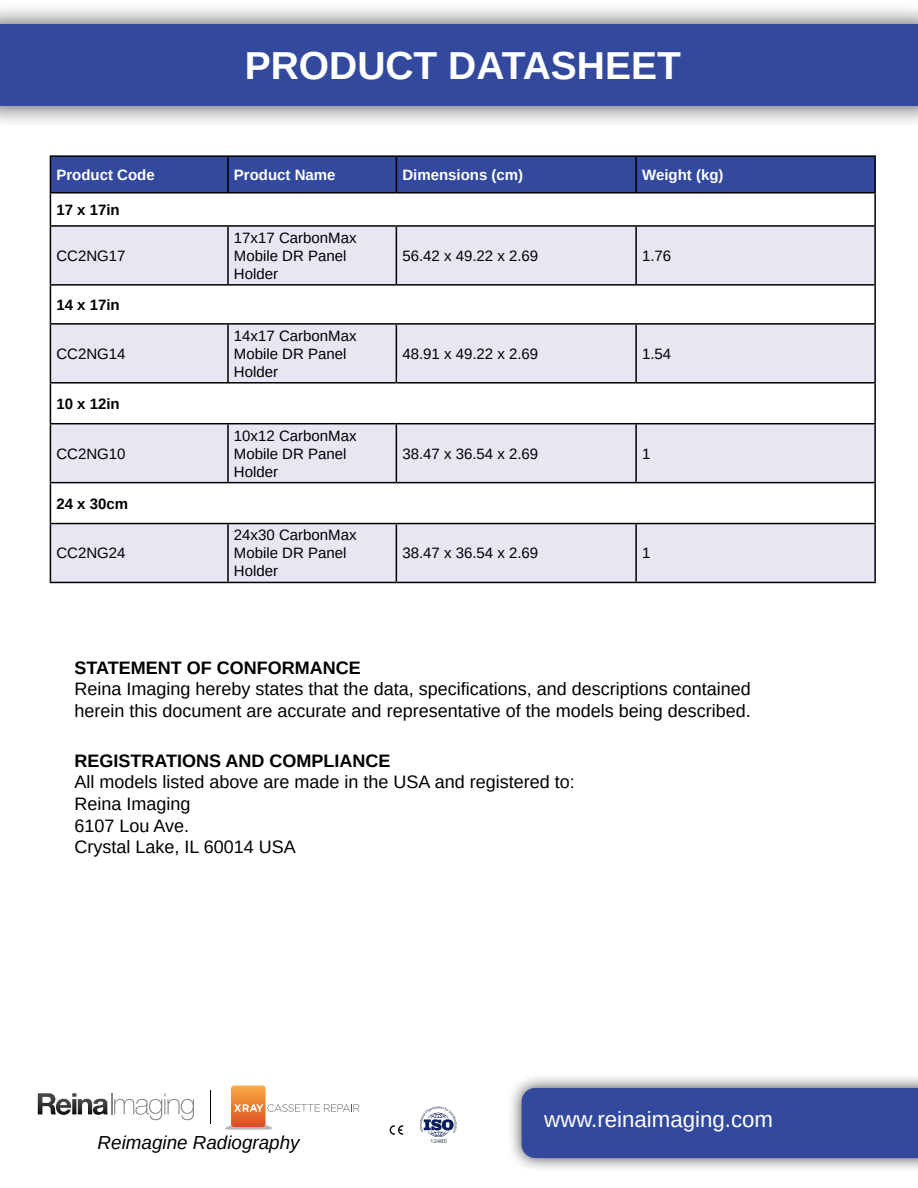
<style>
.page{position:relative;width:918px;height:1188px;background:#fff}
.page>*{position:absolute;margin:0;border:0;box-sizing:border-box;transform-origin:0 0}
.t1{font:700 39px "Liberation Sans";color:#fff}
.t2{font:22.2px "Liberation Sans";color:#fff}
.t3{font:italic 18.9px "Liberation Sans";color:#000}
.t4{font:18px/21.6px "Liberation Sans";color:#000}
.t5{font:700 18px "Liberation Sans";color:#000}
.t6{font:15px/18px "Liberation Sans";color:#000}
.t7{font:700 15px "Liberation Sans";color:#fff}
.t8{font:700 15px "Liberation Sans";color:#000}
</style>
<div class="page">
<div style="left:506px;top:1073px;width:412px;height:100px;background:#000;opacity:.75"></div>
<div style="left:522px;top:1088px;width:396px;height:70px;background:#32499e"></div>
<svg style="left:38px;top:1093px;width:156px;height:27px"></svg>
<svg style="left:225px;top:1086px;width:135px;height:44px"></svg>
<hr style="left:211px;top:1090px;width:1px;height:34px;background:#000">
<div style="left:0;top:2px;width:918px;height:127px;background:#000;opacity:.75"></div>
<div style="left:0;top:24px;width:918px;height:82px;background:#32499e"></div>
<img style="left:420px;top:1106px;width:36px;height:36px">
<img style="left:389px;top:1125px;width:15px;height:10px">
<div style="left:51px;top:157px;width:823px;height:35px;background:#32499e"></div>
<svg style="left:51px;top:227px;width:823px;height:355px;fill:#e7e7f4"></svg>
<hr style="left:50px;top:155px;width:178px;height:2px;background:#000">
<hr style="left:50px;top:157px;width:1px;height:35px;background:#000">
<hr style="left:228px;top:155px;width:168px;height:2px;background:#000">
<hr style="left:227px;top:157px;width:2px;height:35px;background:#000">
<hr style="left:396px;top:155px;width:240px;height:2px;background:#000">
<hr style="left:396px;top:157px;width:1px;height:35px;background:#000">
<hr style="left:636px;top:155px;width:240px;height:2px;background:#000">
<hr style="left:635px;top:157px;width:2px;height:35px;background:#000">
<hr style="left:874px;top:157px;width:2px;height:35px;background:#000">
<hr style="left:50px;top:192px;width:178px;height:2px;background:#000">
<hr style="left:50px;top:194px;width:1px;height:31px;background:#000">
<hr style="left:228px;top:192px;width:168px;height:2px;background:#000">
<hr style="left:396px;top:192px;width:240px;height:2px;background:#000">
<hr style="left:636px;top:192px;width:240px;height:2px;background:#000">
<hr style="left:874px;top:194px;width:2px;height:31px;background:#000">
<hr style="left:50px;top:225px;width:178px;height:2px;background:#000">
<hr style="left:50px;top:227px;width:1px;height:57px;background:#000">
<hr style="left:228px;top:225px;width:168px;height:2px;background:#000">
<hr style="left:227px;top:227px;width:2px;height:57px;background:#000">
<hr style="left:396px;top:225px;width:240px;height:2px;background:#000">
<hr style="left:396px;top:227px;width:1px;height:57px;background:#000">
<hr style="left:636px;top:225px;width:240px;height:2px;background:#000">
<hr style="left:635px;top:227px;width:2px;height:57px;background:#000">
<hr style="left:874px;top:227px;width:2px;height:57px;background:#000">
<hr style="left:50px;top:284px;width:178px;height:2px;background:#000">
<hr style="left:50px;top:286px;width:1px;height:37px;background:#000">
<hr style="left:228px;top:284px;width:168px;height:2px;background:#000">
<hr style="left:396px;top:284px;width:240px;height:2px;background:#000">
<hr style="left:636px;top:284px;width:240px;height:2px;background:#000">
<hr style="left:874px;top:286px;width:2px;height:37px;background:#000">
<hr style="left:50px;top:323px;width:178px;height:2px;background:#000">
<hr style="left:50px;top:325px;width:1px;height:57px;background:#000">
<hr style="left:228px;top:323px;width:168px;height:2px;background:#000">
<hr style="left:227px;top:325px;width:2px;height:57px;background:#000">
<hr style="left:396px;top:323px;width:240px;height:2px;background:#000">
<hr style="left:396px;top:325px;width:1px;height:57px;background:#000">
<hr style="left:636px;top:323px;width:240px;height:2px;background:#000">
<hr style="left:635px;top:325px;width:2px;height:57px;background:#000">
<hr style="left:874px;top:325px;width:2px;height:57px;background:#000">
<hr style="left:50px;top:382px;width:178px;height:2px;background:#000">
<hr style="left:50px;top:384px;width:1px;height:39px;background:#000">
<hr style="left:228px;top:382px;width:168px;height:2px;background:#000">
<hr style="left:396px;top:382px;width:240px;height:2px;background:#000">
<hr style="left:636px;top:382px;width:240px;height:2px;background:#000">
<hr style="left:874px;top:384px;width:2px;height:39px;background:#000">
<hr style="left:50px;top:423px;width:178px;height:1px;background:#000">
<hr style="left:50px;top:424px;width:1px;height:58px;background:#000">
<hr style="left:228px;top:423px;width:168px;height:1px;background:#000">
<hr style="left:227px;top:424px;width:2px;height:58px;background:#000">
<hr style="left:396px;top:423px;width:240px;height:1px;background:#000">
<hr style="left:396px;top:424px;width:1px;height:58px;background:#000">
<hr style="left:636px;top:423px;width:240px;height:1px;background:#000">
<hr style="left:635px;top:424px;width:2px;height:58px;background:#000">
<hr style="left:874px;top:424px;width:2px;height:58px;background:#000">
<hr style="left:50px;top:482px;width:178px;height:1px;background:#000">
<hr style="left:50px;top:483px;width:1px;height:40px;background:#000">
<hr style="left:228px;top:482px;width:168px;height:1px;background:#000">
<hr style="left:396px;top:482px;width:240px;height:1px;background:#000">
<hr style="left:636px;top:482px;width:240px;height:1px;background:#000">
<hr style="left:874px;top:483px;width:2px;height:40px;background:#000">
<hr style="left:50px;top:523px;width:178px;height:1px;background:#000">
<hr style="left:50px;top:524px;width:1px;height:58px;background:#000">
<hr style="left:228px;top:523px;width:168px;height:1px;background:#000">
<hr style="left:227px;top:524px;width:2px;height:58px;background:#000">
<hr style="left:396px;top:523px;width:240px;height:1px;background:#000">
<hr style="left:396px;top:524px;width:1px;height:58px;background:#000">
<hr style="left:636px;top:523px;width:240px;height:1px;background:#000">
<hr style="left:635px;top:524px;width:2px;height:58px;background:#000">
<hr style="left:874px;top:524px;width:2px;height:58px;background:#000">
<hr style="left:50px;top:582px;width:178px;height:1px;background:#000">
<hr style="left:228px;top:582px;width:168px;height:1px;background:#000">
<hr style="left:396px;top:582px;width:240px;height:1px;background:#000">
<hr style="left:636px;top:582px;width:240px;height:1px;background:#000">
<h1 class="t1" style="left:245px;top:39px;width:438px">PRODUCT DATASHEET</h1>
<p class="t7" style="left:56px;top:164px;width:100px">Product Code</p>
<p class="t7" style="left:234px;top:164px;width:103px">Product Name</p>
<p class="t7" style="left:402px;top:164px;width:122px">Dimensions (cm)</p>
<p class="t7" style="left:642px;top:164px;width:83px">Weight (kg)</p>
<p class="t8" style="left:56px;top:199px;width:65px">17 x 17in</p>
<p class="t6" style="left:56px;top:247px;width:71px">CC2NG17</p>
<p class="t6" style="left:234px;top:229px;width:124px">17x17 CarbonMax<br>Mobile DR Panel<br>Holder</p>
<p class="t6" style="left:402px;top:247px;width:137px">56.42 x 49.22 x 2.69</p>
<p class="t6" style="left:642px;top:247px;width:31px">1.76</p>
<p class="t8" style="left:56px;top:294px;width:65px">14 x 17in</p>
<p class="t6" style="left:56px;top:345px;width:71px">CC2NG14</p>
<p class="t8" style="left:56px;top:393px;width:65px">10 x 12in</p>
<p class="t6" style="left:56px;top:445px;width:71px">CC2NG10</p>
<p class="t8" style="left:56px;top:493px;width:73px">24 x 30cm</p>
<p class="t6" style="left:56px;top:544px;width:71px">CC2NG24</p>
<p class="t6" style="left:234px;top:327px;width:124px">14x17 CarbonMax<br>Mobile DR Panel<br>Holder</p>
<p class="t6" style="left:234px;top:427px;width:124px">10x12 CarbonMax<br>Mobile DR Panel<br>Holder</p>
<p class="t6" style="left:234px;top:526px;width:124px">24x30 CarbonMax<br>Mobile DR Panel<br>Holder</p>
<p class="t6" style="left:402px;top:345px;width:137px">48.91 x 49.22 x 2.69</p>
<p class="t6" style="left:642px;top:345px;width:31px">1.54</p>
<p class="t6" style="left:402px;top:445px;width:137px">38.47 x 36.54 x 2.69</p>
<p class="t6" style="left:642px;top:445px;width:10px">1</p>
<p class="t6" style="left:402px;top:544px;width:137px">38.47 x 36.54 x 2.69</p>
<p class="t6" style="left:642px;top:544px;width:10px">1</p>
<p class="t5" style="left:75px;top:655px;width:288px">STATEMENT OF CONFORMANCE</p>
<p class="t4" style="left:75px;top:679px;width:678px">Reina Imaging hereby states that the data, specifications, and descriptions contained herein this document are accurate and representative of the models being described.</p>
<p class="t5" style="left:75px;top:748px;width:317px">REGISTRATIONS AND COMPLIANCE</p>
<p class="t4" style="left:75px;top:772px;width:502px">All models listed above are made in the USA and registered to:<br>Reina Imaging<br>6107 Lou Ave.<br>Crystal Lake, IL 60014 USA</p>
<p class="t3" style="left:98px;top:1130px;width:204px">Reimagine Radiography</p>
<p class="t2" style="left:544px;top:1105px;width:230px">www.reinaimaging.com</p>
</div>
